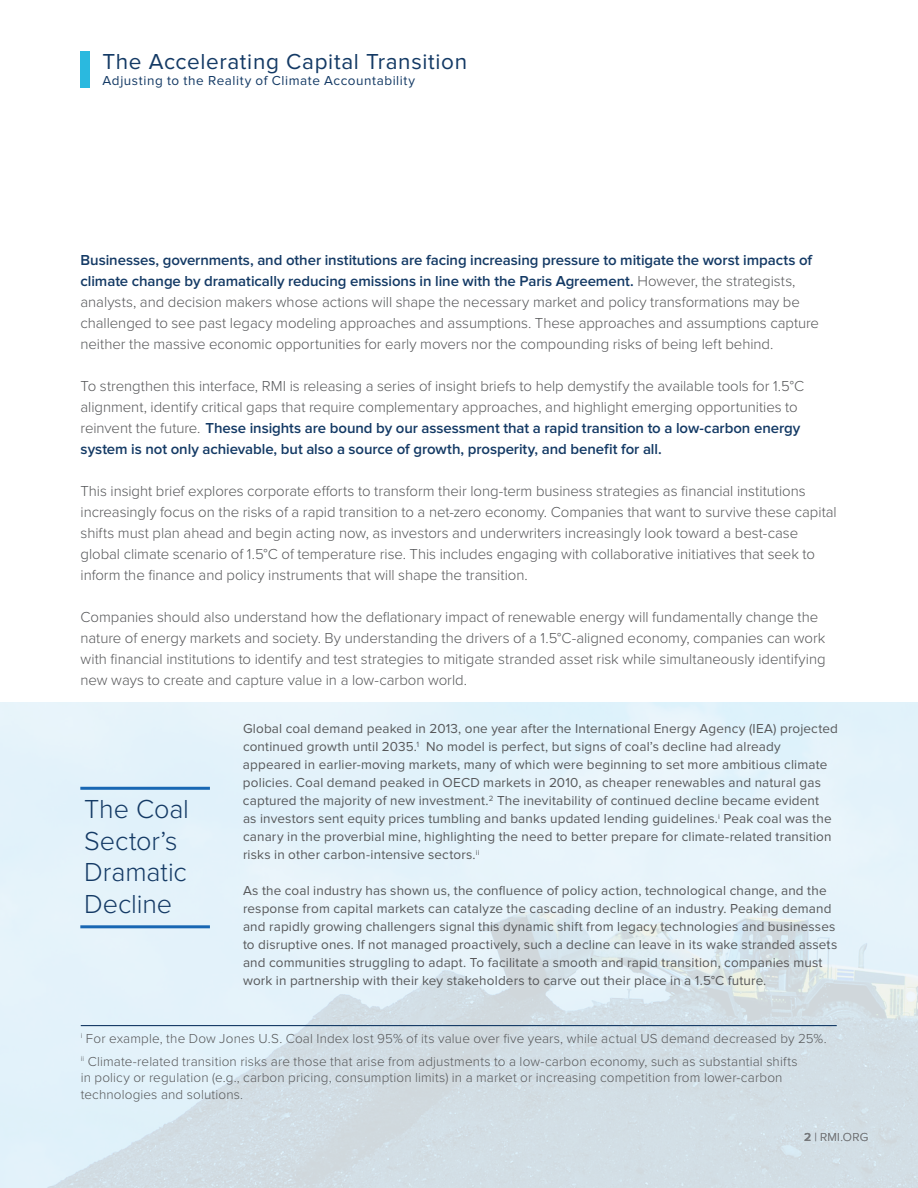
<style>
.page{position:relative;width:918px;height:1188px;background:#fff}
.page>*{position:absolute;margin:0;border:0;box-sizing:border-box;transform-origin:0 0}
.t1{font:300 27px/31.5px "Proxima Nova";letter-spacing:-.005em;color:#143a65}
.t2{font:22.5px "Proxima Nova";letter-spacing:.03em;color:#143a65}
.t3{font:300 15px/21px "Proxima Nova";letter-spacing:-.005em;color:#57585a}
.t4{font:13.5px/18px "Proxima Nova";letter-spacing:.01em;color:#57585a}
.t5{font:300 13.5px/23.2px "Proxima Nova";letter-spacing:.01em;color:#57585a}
.t6{font:13.5px "Proxima Nova";letter-spacing:.04em;color:#143a65}
.t7{font:300 12px "Proxima Nova";letter-spacing:.025em;color:#76787b}
.s1{font-weight:600;color:#143a65}
.s2{font-weight:600}
</style>
<div class="page">
<div style="left:81px;top:51px;width:9px;height:36px;background:#2ab9df"></div>
<hr style="left:81px;top:1025px;width:756px;height:1px;background:#143a65">
<hr style="left:80px;top:787px;width:130px;height:3px;background:#1867b3">
<hr style="left:80px;top:925px;width:130px;height:3px;background:#1867b3">
<h2 class="t2" style="left:103px;top:49px;width:366px">The Accelerating Capital Transition</h2>
<p class="t6" style="left:103px;top:73px;width:314px">Adjusting to the Reality of Climate Accountability</p>
<p class="t3" style="left:81px;top:248px;width:740px"><span class="s1">Businesses, governments, and other institutions are facing increasing pressure to mitigate the worst impacts of climate change by dramatically reducing emissions in line with the Paris Agreement.</span> However, the strategists, analysts, and decision makers whose actions will shape the necessary market and policy transformations may be challenged to see past legacy modeling approaches and assumptions. These approaches and assumptions capture neither the massive economic opportunities for early movers nor the compounding risks of being left behind.</p>
<p class="t3" style="left:81px;top:374px;width:725px">To strengthen this interface, RMI is releasing a series of insight briefs to help demystify the available tools for 1.5°C alignment, identify critical gaps that require complementary approaches, and highlight emerging opportunities to reinvent the future. <span class="s1">These insights are bound by our assessment that a rapid transition to a low-carbon energy system is not only achievable, but also a source of growth, prosperity, and benefit for all.</span></p>
<p class="t3" style="left:81px;top:479px;width:758px">This insight brief explores corporate efforts to transform their long-term business strategies as financial institutions increasingly focus on the risks of a rapid transition to a net-zero economy. Companies that want to survive these capital shifts must plan ahead and begin acting now, as investors and underwriters increasingly look toward a best-case global climate scenario of 1.5°C of temperature rise. This includes engaging with collaborative initiatives that seek to inform the finance and policy instruments that will shape the transition.</p>
<p class="t3" style="left:81px;top:605px;width:747px">Companies should also understand how the deflationary impact of renewable energy will fundamentally change the nature of energy markets and society. By understanding the drivers of a 1.5°C-aligned economy, companies can work with financial institutions to identify and test strategies to mitigate stranded asset risk while simultaneously identifying new ways to create and capture value in a low-carbon world.</p>
<h1 class="t1" style="left:84px;top:792px;width:106px">The Coal<br>Sector’s<br>Dramatic<br>Decline</h1>
<p class="t4" style="left:243px;top:720px;width:597px">Global coal demand peaked in 2013, one year after the International Energy Agency (IEA) projected continued growth until 2035.<sup>1</sup> No model is perfect, but signs of coal’s decline had already appeared in earlier-moving markets, many of which were beginning to set more ambitious climate policies. Coal demand peaked in OECD markets in 2010, as cheaper renewables and natural gas captured the majority of new investment.<sup>2</sup> The inevitability of continued decline became evident<br>as investors sent equity prices tumbling and banks updated lending guidelines.<sup>i</sup> Peak coal was the canary in the proverbial mine, highlighting the need to better prepare for climate-related transition risks in other carbon-intensive sectors.<sup>ii</sup></p>
<p class="t4" style="left:243px;top:882px;width:596px">As the coal industry has shown us, the confluence of policy action, technological change, and the response from capital markets can catalyze the cascading decline of an industry. Peaking demand and rapidly growing challengers signal this dynamic shift from legacy technologies and businesses to disruptive ones. If not managed proactively, such a decline can leave in its wake stranded assets and communities struggling to adapt. To facilitate a smooth and rapid transition, companies must work in partnership with their key stakeholders to carve out their place in a 1.5°C future.</p>
<p class="t5" style="left:81px;top:1026px;width:748px"><sup>i</sup> For example, the Dow Jones U.S. Coal Index lost 95% of its value over five years, while actual US demand decreased by 25%. <sup>ii</sup> Climate-related transition risks are those that arise from adjustments to a low-carbon economy, such as substantial shifts</p>
<p class="t5" style="left:81px;top:1069px;width:703px;line-height:16.5px">in policy or regulation (e.g., carbon pricing, consumption limits) in a market or increasing competition from lower-carbon technologies and solutions.</p>
<p class="t7" style="left:804px;top:1128px;width:65px"><span class="s2">2</span> | RMI.ORG</p>
</div>
